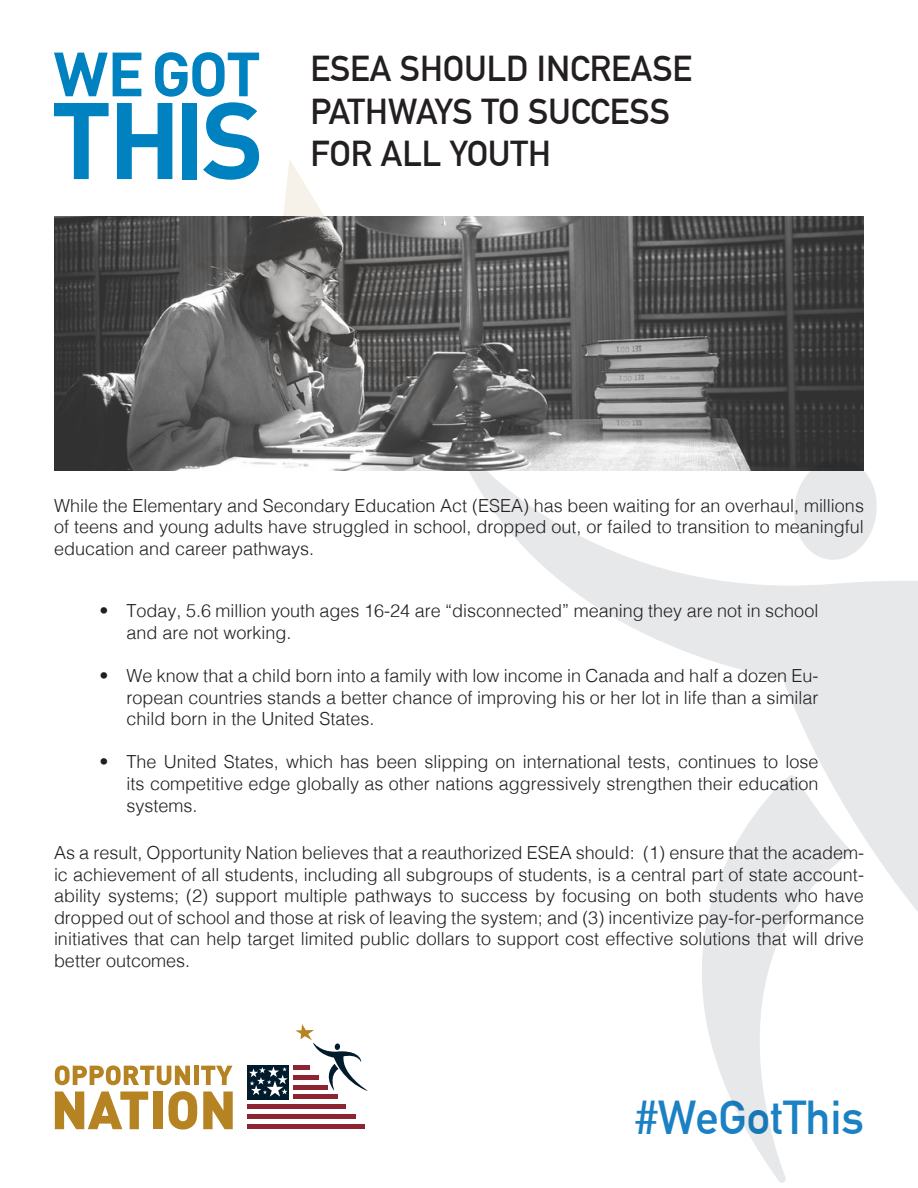
<style>
.page{position:relative;width:918px;height:1188px;background:#fff}
.page>*{position:absolute;margin:0;border:0;box-sizing:border-box;transform-origin:0 0}
.t1{font:700 46.5px "DIN Alternate";color:#1b81c4}
.t2{font:700 35.25px "DIN Alternate";color:#231f20}
.t3{font:300 18px/21.6px "Helvetica";color:#231f20;text-align:justify}
</style>
<div class="page">
<svg style="left:55px;top:1066px;width:135px;height:19px"></svg>
<div style="left:194px;top:1066px;width:5px;height:19px;background:#b68322"></div>
<svg style="left:201px;top:1066px;width:32px;height:19px"></svg>
<svg style="left:55px;top:1092px;width:93px;height:37px"></svg>
<div style="left:153px;top:1092px;width:9px;height:37px;background:#b68322"></div>
<svg style="left:168px;top:1091px;width:29px;height:39px"></svg>
<svg style="left:203px;top:1092px;width:30px;height:37px"></svg>
<div style="left:293px;top:1065px;width:16px;height:5px;background:#8d2431"></div>
<div style="left:293px;top:1075px;width:25px;height:5px;background:#8d2431"></div>
<div style="left:293px;top:1085px;width:35px;height:5px;background:#8d2431"></div>
<div style="left:293px;top:1094px;width:44px;height:5px;background:#8d2431"></div>
<div style="left:248px;top:1104px;width:98px;height:5px;background:#8d2431"></div>
<div style="left:248px;top:1114px;width:108px;height:5px;background:#8d2431"></div>
<div style="left:248px;top:1124px;width:117px;height:5px;background:#8d2431"></div>
<div style="left:247px;top:1065px;width:42px;height:34px;background:#001b2b"></div>
<svg style="left:295px;top:1024px;width:72px;height:67px"></svg>
<svg style="left:334px;top:1043px;width:6px;height:7px"></svg>
<svg style="left:249px;top:1066px;width:39px;height:31px"></svg>
<svg style="left:283px;top:159px;width:41px;height:57px"></svg>
<svg style="left:460px;top:470px;width:458px;height:713px"></svg>
<svg style="left:790px;top:470px;width:91px;height:93px"></svg>
<img style="left:54px;top:216px;width:810px;height:254px">
<svg style="left:54px;top:52px;width:205px;height:128px"></svg>
<p class="t2" style="left:310px;top:42px;width:383px">ESEA SHOULD INCREASE</p>
<p class="t2" style="left:310px;top:84px;width:361px">PATHWAYS TO SUCCESS</p>
<p class="t2" style="left:310px;top:127px;width:242px">FOR ALL YOUTH</p>
<p class="t3" style="left:54px;top:493px;width:811px">While the Elementary and Secondary Education Act (ESEA) has been waiting for an overhaul, millions of teens and young adults have struggled in school, dropped out, or failed to transition to meaningful education and career pathways.</p>
<p class="t3" style="left:127px;top:599px;width:693px;text-indent:-27px">• Today, 5.6 million youth ages 16-24 are “disconnected” meaning they are not in school and are not working.</p>
<p class="t3" style="left:127px;top:664px;width:693px;text-indent:-27px">• We know that a child born into a family with low income in Canada and half a dozen Eu&shy;ropean countries stands a better chance of improving his or her lot in life than a similar child born in the United States.</p>
<p class="t3" style="left:127px;top:750px;width:693px;text-indent:-27px">• The United States, which has been slipping on international tests, continues to lose its competitive edge globally as other nations aggressively strengthen their education systems.</p>
<p class="t3" style="left:54px;top:840px;width:812px">As a result, Opportunity Nation believes that a reauthorized ESEA should: (1) ensure that the academ&shy;ic achievement of all students, including all subgroups of students, is a central part of state account&shy;ability systems; (2) support multiple pathways to success by focusing on both students who have dropped out of school and those at risk of leaving the system; and (3) incentivize pay-for-performance initiatives that can help target limited public dollars to support cost effective solutions that will drive better outcomes.</p>
<h1 class="t1" style="left:636px;top:1082px;width:230px">#WeGotThis</h1>
</div>
